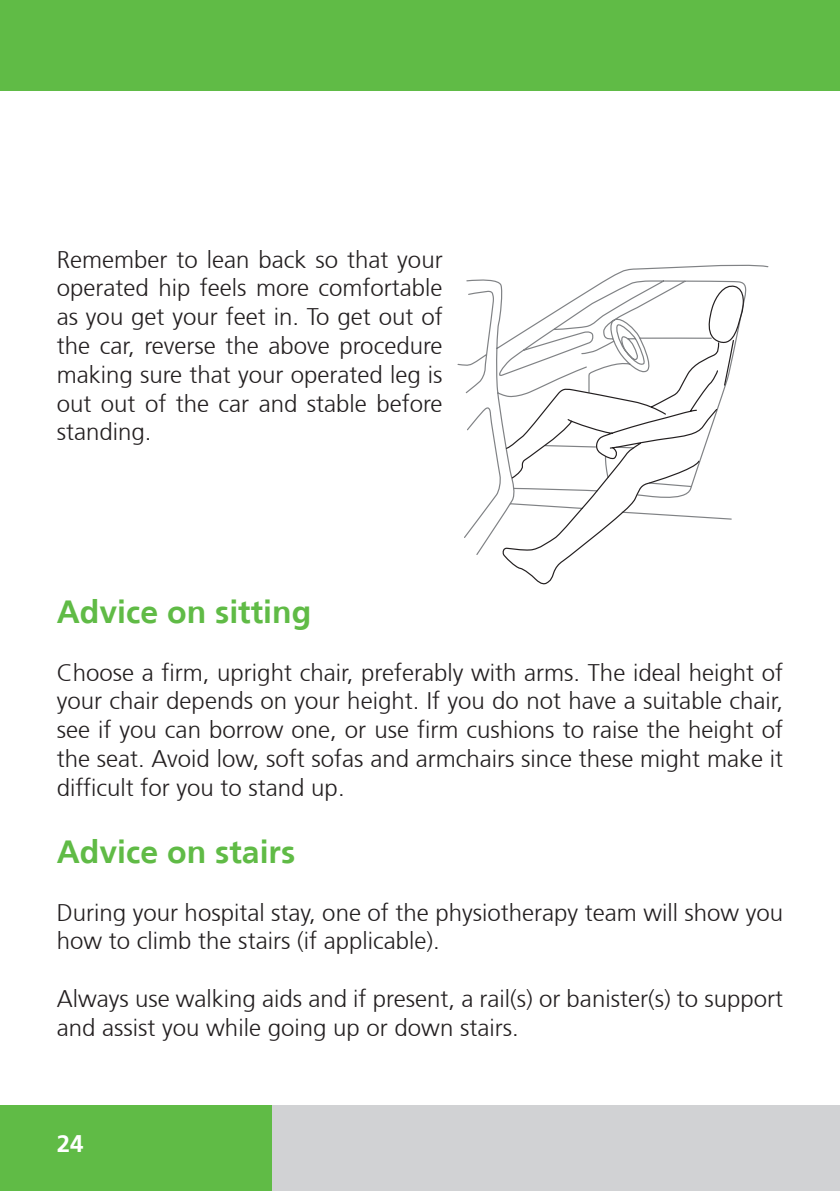
<style>
.page{position:relative;width:840px;height:1191px;background:#fff}
.page>*{position:absolute;margin:0;border:0;box-sizing:border-box;transform-origin:0 0}
.t1{font:700 32px "Frutiger 65";color:#60bb46}
.t2{font:300 24px/28.8px "Frutiger 45";color:#231f20;text-align:justify}
.t3{font:700 24px "Frutiger 65";color:#fff}
</style>
<div class="page">
<div style="left:0;top:0;width:839px;height:91px;background:#60bb46"></div>
<div style="left:0;top:1106px;width:272px;height:85px;background:#60bb46"></div>
<div style="left:272px;top:1106px;width:567px;height:85px;background:#d1d2d4"></div>
<svg style="left:457px;top:265px;width:311px;height:290px"></svg>
<svg style="left:501px;top:284px;width:245px;height:300px"></svg>
<p class="t2" style="left:57px;top:245px;width:387px">Remember to lean back so that your operated hip feels more comfortable as you get your feet in. To get out of the car, reverse the above procedure making sure that your operated leg is out out of the car and stable before standing.</p>
<h1 class="t1" style="left:57px;top:593px;width:256px">Advice on sitting</h1>
<p class="t2" style="left:57px;top:658px;width:727px">Choose a firm, upright chair, preferably with arms. The ideal height of your chair depends on your height. If you do not have a suitable chair, see if you can borrow one, or use firm cushions to raise the height of the seat. Avoid low, soft sofas and armchairs since these might make it difficult for you to stand up.</p>
<h1 class="t1" style="left:57px;top:833px;width:240px">Advice on stairs</h1>
<p class="t2" style="left:57px;top:898px;width:727px">During your hospital stay, one of the physiotherapy team will show you how to climb the stairs (if applicable).</p>
<p class="t2" style="left:57px;top:984px;width:727px">Always use walking aids and if present, a rail(s) or banister(s) to support and assist you while going up or down stairs.</p>
<p class="t3" style="left:57px;top:1129px;width:28px">24</p>
</div>
